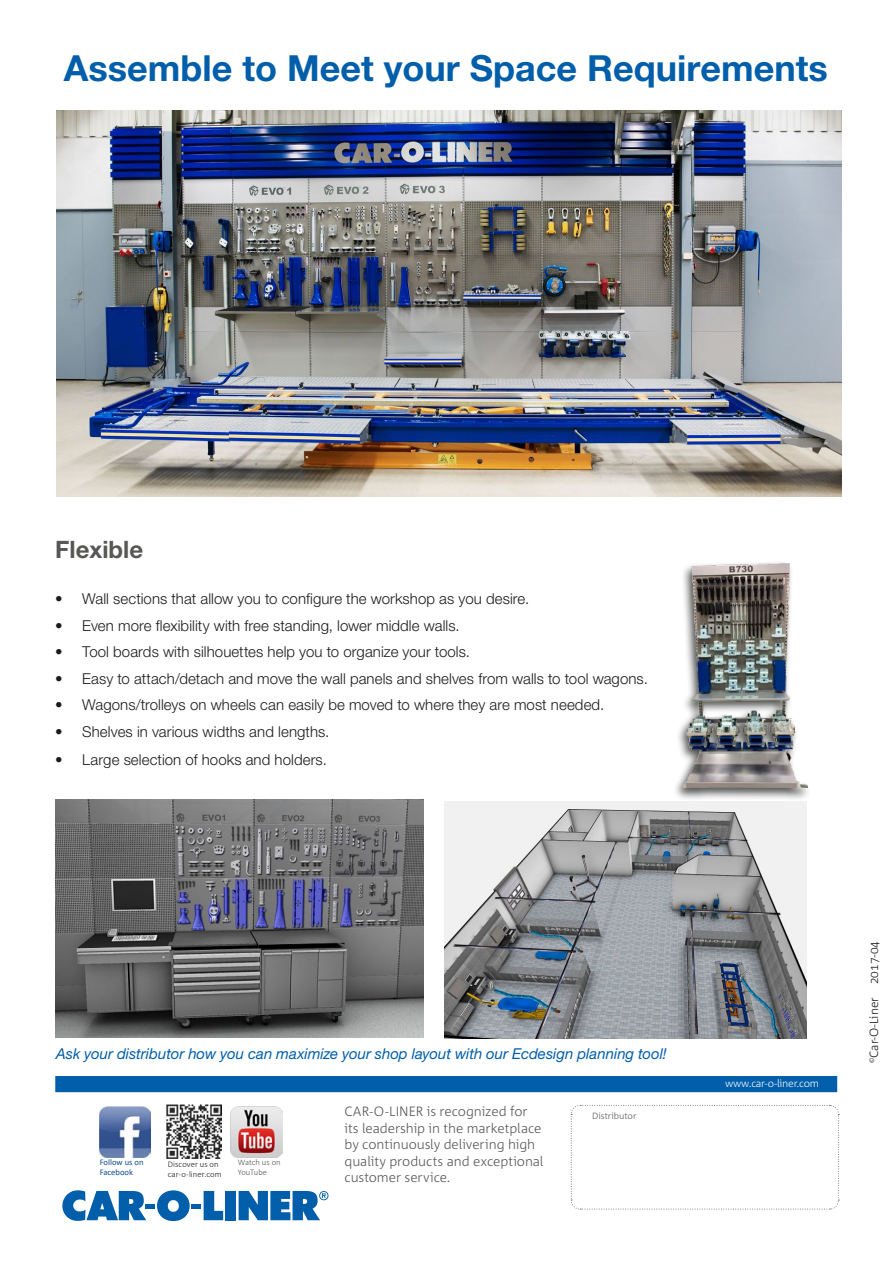
<style>
.page{position:relative;width:893px;height:1263px;background:#fff}
.page>*{position:absolute;margin:0;border:0;box-sizing:border-box;transform-origin:0 0}
.Huvudrubrik{font:700 36px "Helvetica Neue LT Pro";color:#005eaa}
.Huvudrubrik-2{font:700 24px "Helvetica Neue LT Pro";color:#575756}
.Huvudrubrik-3{font:300 15px "Helvetica Neue LT Pro";letter-spacing:.005em;color:#1c1b1a}
.Huvudrubrik-4{font:italic 15px "Helvetica Neue LT Pro";color:#005eaa}
.t1{font:300 13.5px/16.5px "Corpid C1";letter-spacing:-.005em;color:#575756}
.t2{font:300 12px "Corpid C1";color:#1c1b1a}
.t3{font:300 10.5px "Corpid C1";letter-spacing:-.02em;color:#fff}
.t4{font:300 9px "Corpid C1";color:#575756}
.t5{font:300 8.55px/9.9px "Calibri";letter-spacing:.01em;color:#1c1b1a}
.t6{font:8.55px/9.9px "Calibri";color:#154f91}
.t7{font:300 8.55px "Calibri";color:#575756}
</style>
<div class="page">
<div style="left:55px;top:1076px;width:782px;height:16px;background:#005eaa"></div>
<img style="left:445px;top:801px;width:361px;height:237px">
<img style="left:55px;top:800px;width:368px;height:237px">
<svg style="left:62px;top:1190px;width:84px;height:31px"></svg>
<hr style="left:145px;top:1204px;width:10px;height:4px;background:#005eaa">
<svg style="left:157px;top:1190px;width:66px;height:31px"></svg>
<div style="left:225px;top:1191px;width:11px;height:29px;background:#005eaa"></div>
<svg style="left:239px;top:1191px;width:89px;height:29px"></svg>
<img style="left:167px;top:1104px;width:54px;height:55px">
<img style="left:100px;top:1106px;width:51px;height:51px">
<img style="left:231px;top:1106px;width:51px;height:51px">
<svg style="left:570px;top:1105px;width:269px;height:105px"></svg>
<div style="left:672px;top:561px;width:140px;height:240px;background:#1c1b1a;opacity:.75"></div>
<img style="left:683px;top:562px;width:125px;height:226px">
<img style="left:56px;top:111px;width:785px;height:385px">
<p class="Huvudrubrik" style="left:64px;top:45px;width:765px">Assemble to Meet your Space Requirements</p>
<p class="Huvudrubrik-2" style="left:55px;top:534px;width:89px">Flexible</p>
<p class="Huvudrubrik-3" style="left:55px;top:589px;width:476px">• Wall sections that allow you to configure the workshop as you desire.</p>
<p class="Huvudrubrik-3" style="left:55px;top:616px;width:406px">• Even more flexibility with free standing, lower middle walls.</p>
<p class="Huvudrubrik-3" style="left:55px;top:643px;width:416px">• Tool boards with silhouettes help you to organize your tools.</p>
<p class="Huvudrubrik-3" style="left:55px;top:669px;width:594px">• Easy to attach/detach and move the wall panels and shelves from walls to tool wagons.</p>
<p class="Huvudrubrik-3" style="left:55px;top:696px;width:550px">• Wagons/trolleys on wheels can easily be moved to where they are most needed.</p>
<p class="Huvudrubrik-3" style="left:55px;top:722px;width:276px">• Shelves in various widths and lengths.</p>
<p class="Huvudrubrik-3" style="left:55px;top:750px;width:273px">• Large selection of hooks and holders.</p>
<p class="Huvudrubrik-4" style="left:56px;top:1045px;width:612px">Ask your distributor how you can maximize your shop layout with our Ecdesign planning tool!</p>
<p class="t6" style="left:100px;top:1157px;width:45px">Follow us on<br>Facebook</p>
<p class="t7" style="left:238px;top:1156px;width:44px">Watch us on</p>
<p class="t5" style="left:168px;top:1159px;width:55px">Discover us on car-o-liner.com</p>
<p class="t7" style="left:238px;top:1166px;width:31px">YouTube</p>
<p class="t1" style="left:345px;top:1103px;width:201px">CAR-O-LINER is recognized for its leadership in the marketplace by continuously delivering high quality products and exceptional customer service.</p>
<p class="t4" style="left:592px;top:1110px;width:46px">Distributor</p>
<p class="t3" style="left:725px;top:1077px;width:96px">www.car-o-liner.com</p>
<p class="t2" style="left:866px;top:1063px;width:123px;rotate:-90deg"><sup>©</sup>Car-O-Liner 2017-04</p>
</div>
